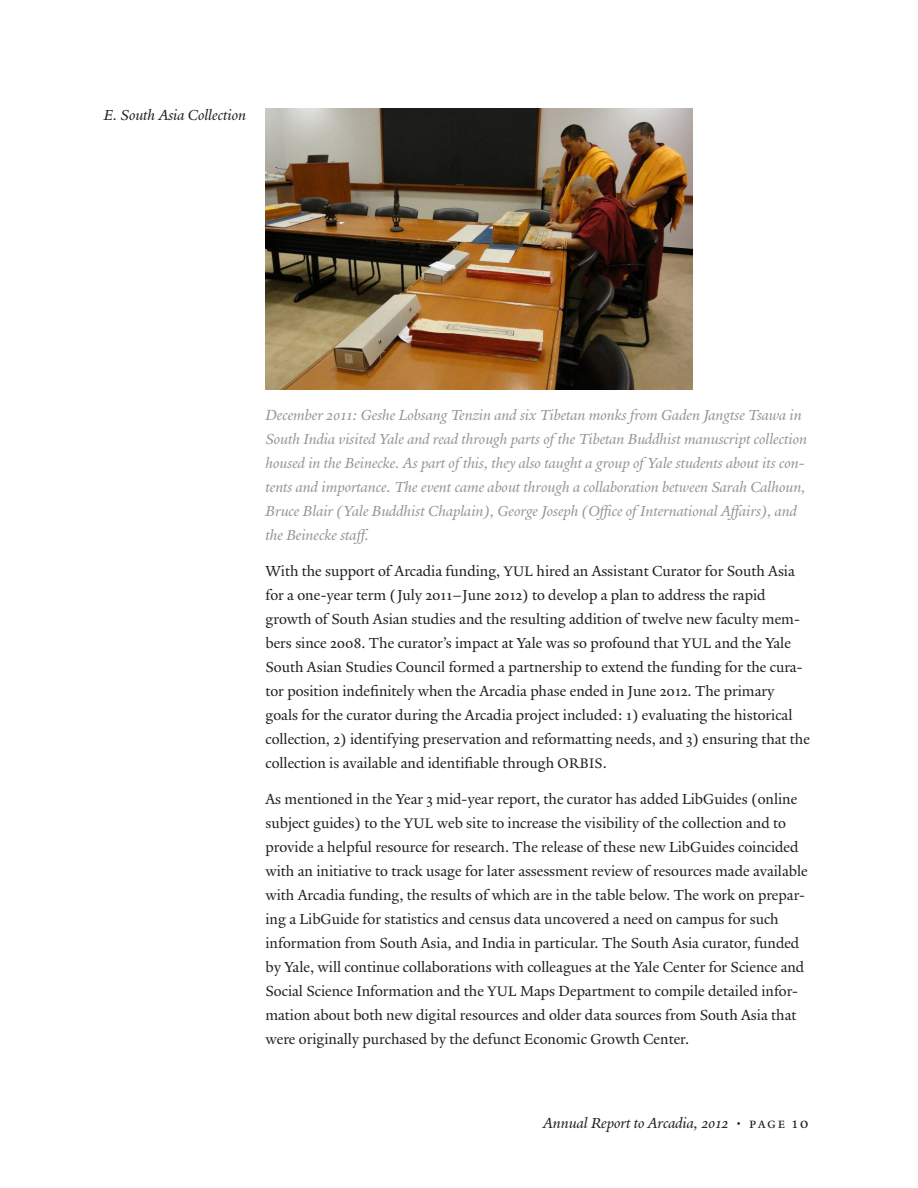
<style>
.page{position:relative;width:918px;height:1188px;background:#fff}
.page>*{position:absolute;margin:0;border:0;box-sizing:border-box;transform-origin:0 0}
.Text{font:15.75px/24px "Yale Design";color:#231f20}
.Image_Caption{font:italic 15.75px/24px "Yale Design";color:#939598}
.Left_column_heading{font:italic 15.75px "Yale Design";color:#231f20}
.s1{font-size:15px}
.s2{font-style:normal;font-size:15px}
.s3{font-family:"Yale Design Web Small Cap";font-style:normal;font-size:15px}
.s4{font-family:"Yale Design Web Small Cap";font-style:normal;font-size:16.5px}
</style>
<div class="page">
<img style="left:266px;top:108px;width:427px;height:282px">
<p class="Left_column_heading" style="left:104px;top:105px;width:144px">E. South Asia Collection</p>
<p class="Image_Caption" style="left:266px;top:403px;width:543px">December 2011: Geshe Lobsang Tenzin and six Tibetan monks from Gaden Jangtse Tsawa in South India visited Yale and read through parts of the Tibetan Buddhist manuscript collection housed in the Beinecke. As part of this, they also taught a group of Yale students about its con&shy;tents and importance. The event came about through a collaboration between Sarah Calhoun, Bruce Blair (Yale Buddhist Chaplain), George Joseph (O∞ce of International A≠airs), and the Beinecke sta≠.</p>
<p class="Text" style="left:266px;top:559px;width:546px">With the support of Arcadia funding, <span class="s1">YUL</span> hired an Assistant Curator for South Asia for a one-year term (July 2011–June 2012) to develop a plan to address the rapid growth of South Asian studies and the resulting addition of twelve new faculty mem&shy;bers since 2008. The curator’s impact at Yale was so profound that <span class="s1">YUL</span> and the Yale South Asian Studies Council formed a partnership to extend the funding for the cura&shy;tor position indefinitely when the Arcadia phase ended in June 2012. The primary goals for the curator during the Arcadia project included: 1) evaluating the historical collection, 2) identifying preservation and reformatting needs, and 3) ensuring that the collection is available and identifiable through <span class="s1">ORBIS</span>.</p>
<p class="Text" style="left:266px;top:787px;width:544px">As mentioned in the Year 3 mid-year report, the curator has added LibGuides (online subject guides) to the <span class="s1">YUL</span> web site to increase the visibility of the collection and to provide a helpful resource for research. The release of these new LibGuides coincided with an initiative to track usage for later assessment review of resources made available with Arcadia funding, the results of which are in the table below. The work on prepar&shy;ing a LibGuide for statistics and census data uncovered a need on campus for such information from South Asia, and India in particular. The South Asia curator, funded by Yale, will continue collaborations with colleagues at the Yale Center for Science and Social Science Information and the <span class="s1">YUL</span> Maps Department to compile detailed infor&shy;mation about both new digital resources and older data sources from South Asia that were originally purchased by the defunct Economic Growth Center.</p>
<p class="Left_column_heading" style="left:543px;top:1114px;width:267px">Annual Report to Arcadia, 2012 <span class="s2">•</span> <span class="s3">page</span> <span class="s4">10</span></p>
</div>
